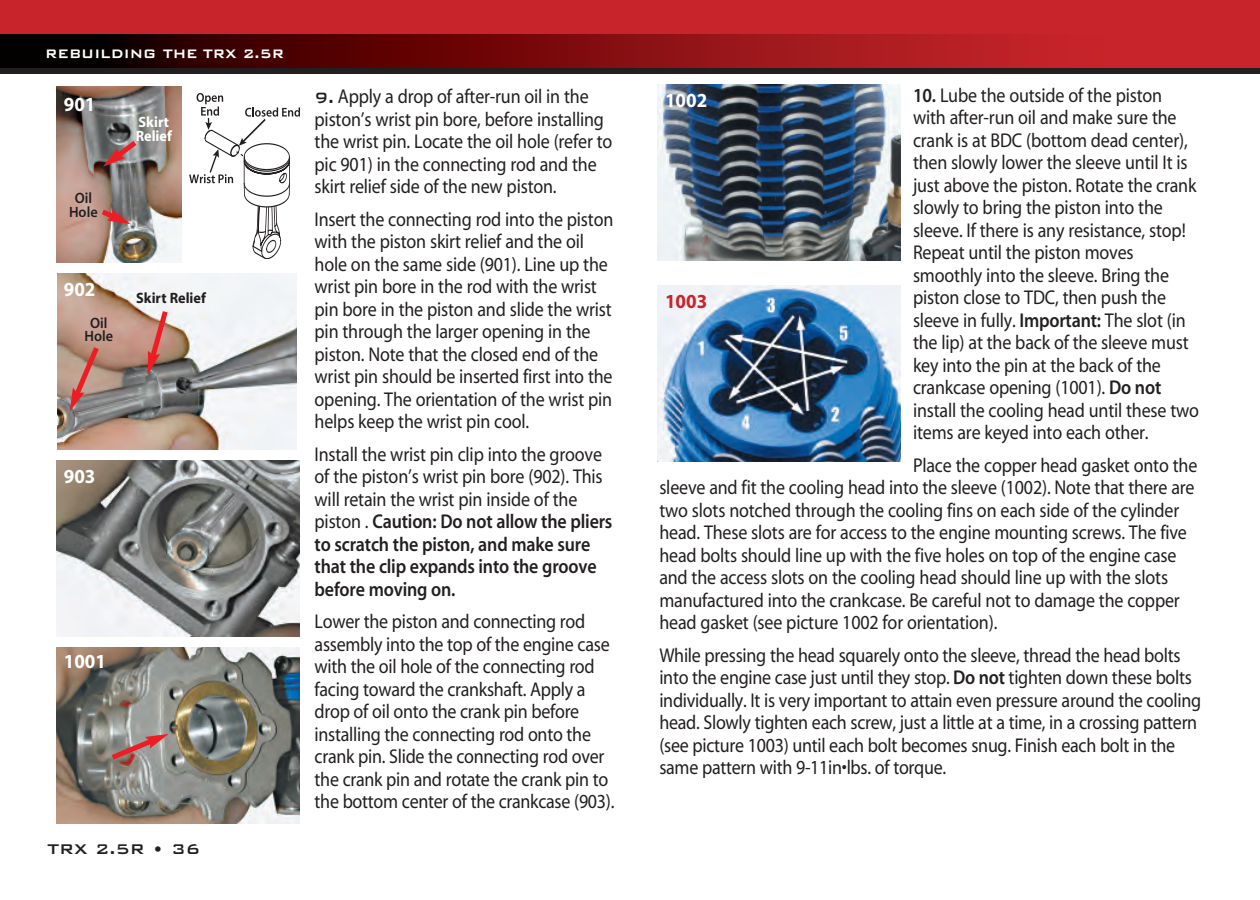
<style>
.page{position:relative;width:1260px;height:900px;background:#fff}
.page>*{position:absolute;margin:0;border:0;box-sizing:border-box;transform-origin:0 0}
.t1{font:20px/22.5px "Myriad";letter-spacing:-.01em;color:#231f20;scale:.9 1}
.t2{font:700 20px "Myriad";color:#fff;scale:.95 1}
.t3{font:700 20px "Myriad";color:#c8242b;scale:.95 1}
.t4{font:18.75px "Bank Gothic Medium BT";letter-spacing:-.01em;color:#231f20}
.t5{font:16.25px "Bank Gothic Semi Bold BT";color:#fff;scale:.95 1}
.t6{font:600 15px/13.8px "Myriad";color:#231f20;text-align:center;scale:.95 1}
.t7{font:700 15px/13.8px "Myriad";color:#fff;scale:.95 1}
.t8{font:700 15px "Myriad";color:#231f20;scale:.95 1}
.s1{font-family:"Bank Gothic Medium BT"}
.s2{font-weight:600}
</style>
<div class="page">
<img style="left:56px;top:87px;width:126px;height:176px">
<img style="left:57px;top:274px;width:240px;height:175px">
<img style="left:56px;top:461px;width:243px;height:175px">
<img style="left:56px;top:647px;width:243px;height:176px">
<img style="left:658px;top:84px;width:243px;height:176px">
<img style="left:658px;top:286px;width:243px;height:176px">
<svg style="left:103px;top:136px;width:39px;height:31px"></svg>
<svg style="left:96px;top:205px;width:35px;height:19px"></svg>
<svg style="left:106px;top:734px;width:63px;height:30px;background:#a8817e"></svg>
<div style="left:0;top:51px;width:1260px;height:22px;background:#231f20"></div>
<div style="left:0;top:0;width:1260px;height:65px;background:#c8242b"></div>
<svg style="left:0;top:35px;width:1260px;height:33px"></svg>
<svg style="left:70px;top:342px;width:33px;height:69px;background:#b47f74"></svg>
<svg style="left:147px;top:306px;width:24px;height:69px;background:#c08078"></svg>
<svg style="left:189px;top:94px;width:111px;height:165px"></svg>
<p class="t5" style="left:45px;top:43px;width:253px">REBUILDING THE TRX 2.5R</p>
<p class="t2" style="left:64px;top:96px;width:35px">901</p>
<p class="t6" style="left:69px;top:192px;width:32px">Oil<br>Hole</p>
<p class="t7" style="left:136px;top:116px;width:40px">Skirt<br>Relief</p>
<p class="t2" style="left:64px;top:281px;width:35px">902</p>
<p class="t6" style="left:84px;top:317px;width:32px">Oil<br>Hole</p>
<p class="t8" style="left:136px;top:292px;width:75px">Skirt Relief</p>
<p class="t2" style="left:64px;top:468px;width:35px">903</p>
<p class="t2" style="left:64px;top:654px;width:46px">1001</p>
<p class="t4" style="left:48px;top:837px;width:154px">TRX 2.5R • 36</p>
<p class="t1" style="left:315px;top:87px;width:332px"><span class="s1">9.</span> Apply a drop of after-run oil in the piston’s wrist pin bore, before installing the wrist pin. Locate the oil hole (refer to pic 901) in the connecting rod and the skirt relief side of the new piston.</p>
<p class="t1" style="left:315px;top:209px;width:333px">Insert the connecting rod into the piston with the piston skirt relief and the oil hole on the same side (901). Line up the wrist pin bore in the rod with the wrist pin bore in the piston and slide the wrist pin through the larger opening in the piston. Note that the closed end of the wrist pin should be inserted first into the opening. The orientation of the wrist pin helps keep the wrist pin cool.</p>
<p class="t1" style="left:315px;top:444px;width:332px">Install the wrist pin clip into the groove of the piston’s wrist pin bore (902). This will retain the wrist pin inside of the piston . <span class="s2">Caution: Do not allow the pliers to scratch the piston, and make sure that the clip expands into the groove before moving on.</span></p>
<p class="t1" style="left:315px;top:612px;width:335px">Lower the piston and connecting rod assembly into the top of the engine case with the oil hole of the connecting rod facing toward the crankshaft. Apply a drop of oil onto the crank pin before installing the connecting rod onto the crank pin. Slide the connecting rod over the crank pin and rotate the crank pin to the bottom center of the crankcase (903).</p>
<p class="t1" style="left:913px;top:86px;width:319px"><span class="s2">10.</span> Lube the outside of the piston with after-run oil and make sure the crank is at BDC (bottom dead center), then slowly lower the sleeve until It is just above the piston. Rotate the crank slowly to bring the piston into the sleeve. If there is any resistance, stop!<br>Repeat until the piston moves smoothly into the sleeve. Bring the piston close to TDC, then push the sleeve in fully. <span class="s2">Important:</span> The slot (in the lip) at the back of the sleeve must key into the pin at the back of the crankcase opening (1001). <span class="s2">Do not </span>install the cooling head until these two items are keyed into each other.</p>
<p class="t1" style="left:659px;top:456px;width:599px;text-indent:254px">Place the copper head gasket onto the sleeve and fit the cooling head into the sleeve (1002). Note that there are two slots notched through the cooling fins on each side of the cylinder head. These slots are for access to the engine mounting screws. The five head bolts should line up with the five holes on top of the engine case and the access slots on the cooling head should line up with the slots manufactured into the crankcase. Be careful not to damage the copper head gasket (see picture 1002 for orientation).</p>
<p class="t1" style="left:659px;top:646px;width:604px">While pressing the head squarely onto the sleeve, thread the head bolts into the engine case just until they stop. <span class="s2">Do not</span> tighten down these bolts individually. It is very important to attain even pressure around the cooling head. Slowly tighten each screw, just a little at a time, in a crossing pattern (see picture 1003) until each bolt becomes snug. Finish each bolt in the same pattern with 9-11in•lbs. of torque.</p>
<p class="t2" style="left:665px;top:93px;width:46px">1002</p>
<p class="t3" style="left:665px;top:294px;width:46px">1003</p>
</div>
